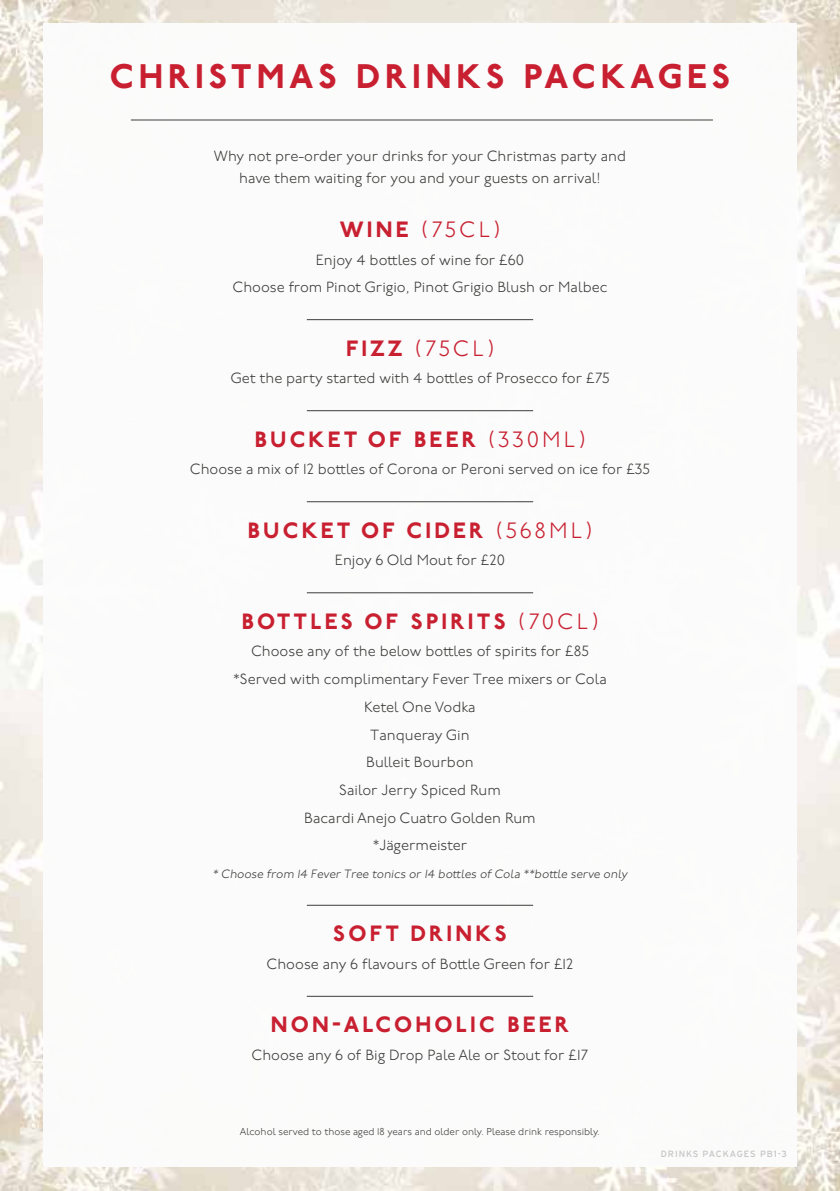
<style>
.page{position:relative;width:840px;height:1191px;background:#fff}
.page>*{position:absolute;margin:0;border:0;box-sizing:border-box;transform-origin:0 0}
.t1{font:800 34px "P22 Underground Pro";letter-spacing:.145em;color:#c82031}
.t2{font:800 22.2px "P22 Underground Pro";letter-spacing:.145em;color:#c82031}
.t3{font:300 22.2px "P22 Underground Pro";letter-spacing:.135em;color:#c82031}
.t4{font:300 14.8px/27.6px "P22 Underground Pro";color:#3c3c3b;text-align:center}
.t5{font:300 12px "P22 Underground Pro";color:#3c3c3b}
.t6{font:300 10px "P22 Underground Pro";color:#3c3c3b}
.t7{font:9px "Interstate";letter-spacing:.1em;color:#c3c3c3}
.s1{font-weight:800}
.s2{font-weight:300}
</style>
<div class="page">
<img style="left:0;top:0;width:839px;height:1191px">
<div style="left:43px;top:24px;width:753px;height:1143px;background:#fcfcfc"></div>
<hr style="left:131px;top:120px;width:581px;height:1px;background:#3c3c3b">
<hr style="left:306px;top:319px;width:227px;height:1px;background:#3c3c3b">
<hr style="left:306px;top:410px;width:227px;height:1px;background:#3c3c3b">
<hr style="left:306px;top:501px;width:227px;height:1px;background:#3c3c3b">
<hr style="left:306px;top:592px;width:227px;height:1px;background:#3c3c3b">
<hr style="left:306px;top:905px;width:227px;height:1px;background:#3c3c3b">
<hr style="left:306px;top:996px;width:227px;height:1px;background:#3c3c3b">
<p class="t1" style="left:110px;top:51px;width:621px">CHRISTMAS DRINKS PACKAGES</p>
<p class="t4" style="left:214px;top:145px;width:413px;line-height:22px">Why not pre-order your drinks for your Christmas party and have them waiting for you and your guests on arrival!</p>
<p class="t3" style="left:339px;top:213px;width:162px"><span class="s1">WINE</span> (75CL)</p>
<p class="t4" style="left:232px;top:245px;width:376px">Enjoy 4 bottles of wine for £60<br>Choose from Pinot Grigio, Pinot Grigio Blush or Malbec</p>
<p class="t3" style="left:346px;top:332px;width:149px"><span class="s1">FIZZ</span> (75CL)</p>
<p class="t4" style="left:230px;top:364px;width:380px">Get the party started with 4 bottles of Prosecco for £75</p>
<p class="t2" style="left:254px;top:422px;width:332px">BUCKET OF BEER <span class="s2">(330ML)</span></p>
<p class="t4" style="left:190px;top:455px;width:461px">Choose a mix of 12 bottles of Corona or Peroni served on ice for £35</p>
<p class="t2" style="left:248px;top:513px;width:346px">BUCKET OF CIDER <span class="s2">(568ML)</span></p>
<p class="t4" style="left:335px;top:546px;width:171px">Enjoy 6 Old Mout for £20</p>
<p class="t2" style="left:241px;top:604px;width:358px">BOTTLES OF SPIRITS <span class="s2">(70CL)</span></p>
<p class="t4" style="left:233px;top:637px;width:375px">Choose any of the below bottles of spirits for £85 *Served with complimentary Fever Tree mixers or Cola<br>Ketel One Vodka<br>Tanqueray Gin<br>Bulleit Bourbon<br>Sailor Jerry Spiced Rum<br>Bacardi Anejo Cuatro Golden Rum<br>*Jägermeister</p>
<p class="t5" style="left:212px;top:865px;width:418px">* Choose from 14 Fever Tree tonics or 14 bottles of Cola **bottle serve only</p>
<p class="t2" style="left:333px;top:916px;width:175px">SOFT DRINKS</p>
<p class="t4" style="left:266px;top:949px;width:308px">Choose any 6 flavours of Bottle Green for £12</p>
<p class="t2" style="left:271px;top:1007px;width:299px">NON-ALCOHOLIC BEER</p>
<p class="t4" style="left:251px;top:1040px;width:338px">Choose any 6 of Big Drop Pale Ale or Stout for £17</p>
<p class="t6" style="left:240px;top:1124px;width:361px">Alcohol served to those aged 18 years and older only. Please drink responsibly.</p>
<p class="t7" style="left:660px;top:1147px;width:127px">DRINKS PACKAGES PB1-3</p>
</div>
